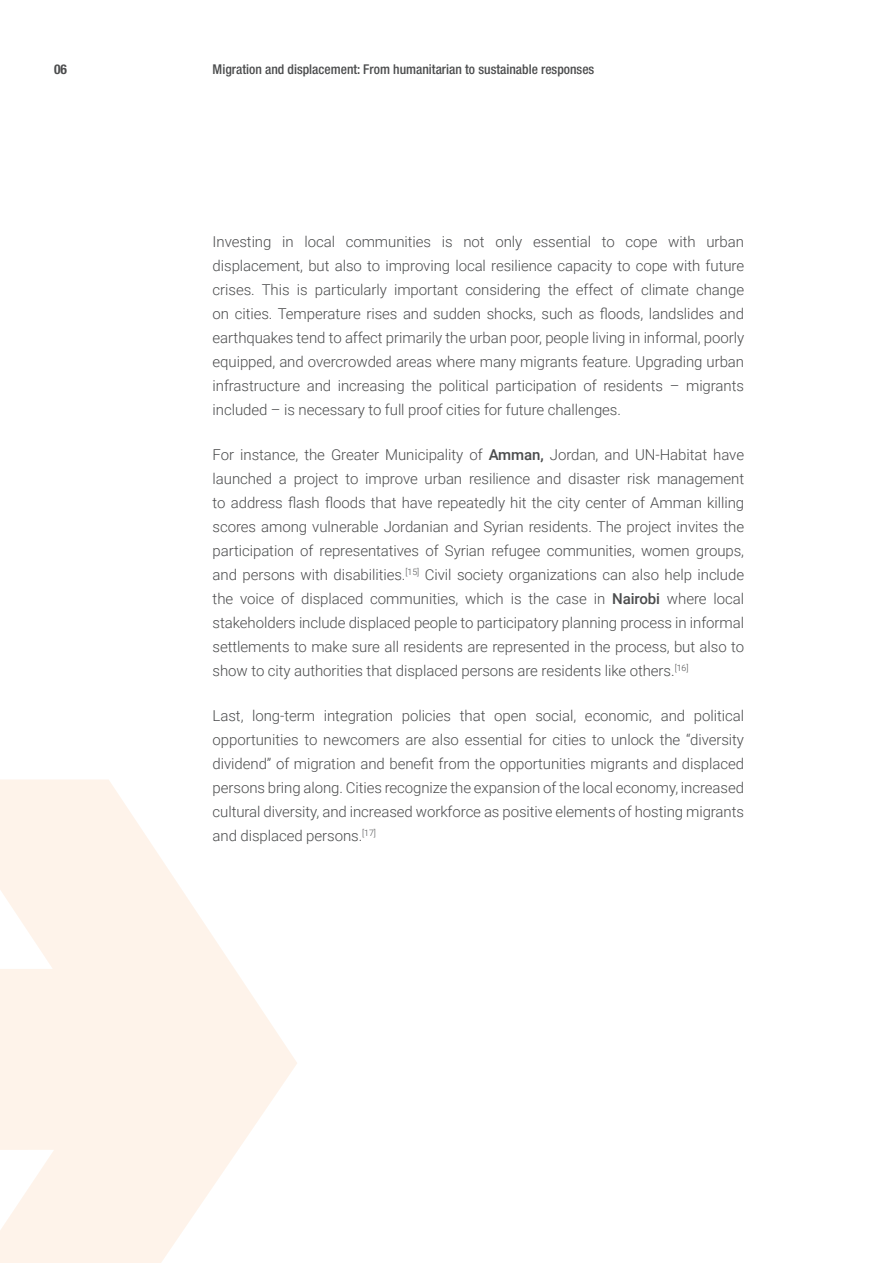
<style>
.page{position:relative;width:893px;height:1263px;background:#fff}
.page>*{position:absolute;margin:0;border:0;box-sizing:border-box;transform-origin:0 0}
.t1{font:300 15px/24px "Roboto";letter-spacing:-.005em;color:#4b4c4d;text-align:justify}
.t2{font:500 condensed 13.5px "Helvetica Neue";color:#4b4c4d}
.t3{font:700 condensed 13.5px "Helvetica Neue";color:#4b4c4d}
.s1{font-weight:500}
</style>
<div class="page">
<svg style="left:0;top:779px;width:297px;height:484px;fill:#fef3ea"></svg>
<p class="t3" style="left:54px;top:61px;width:14px">06</p>
<p class="t2" style="left:213px;top:62px;width:383px">Migration and displacement: From humanitarian to sustainable responses</p>
<p class="t1" style="left:213px;top:229px;width:533px">Investing in local communities is not only essential to cope with urban displacement, but also to improving local resilience capacity to cope with future crises. This is particularly important considering the effect of climate change on cities. Temperature rises and sudden shocks, such as floods, landslides and earthquakes tend to affect primarily the urban poor, people living in informal, poorly equipped, and overcrowded areas where many migrants feature. Upgrading urban infrastructure and increasing the political participation of residents – migrants included – is necessary to full proof cities for future challenges.</p>
<p class="t1" style="left:213px;top:442px;width:533px">For instance, the Greater Municipality of <span class="s1">Amman,</span> Jordan, and UN-Habitat have launched a project to improve urban resilience and disaster risk management to address flash floods that have repeatedly hit the city center of Amman killing scores among vulnerable Jordanian and Syrian residents. The project invites the participation of representatives of Syrian refugee communities, women groups, and persons with disabilities.<sup>[15]</sup> Civil society organizations can also help include the voice of displaced communities, which is the case in <span class="s1">Nairobi</span> where local stakeholders include displaced people to participatory planning process in informal settlements to make sure all residents are represented in the process, but also to show to city authorities that displaced persons are residents like others.<sup>[16]</sup></p>
<p class="t1" style="left:213px;top:703px;width:533px">Last, long-term integration policies that open social, economic, and political opportunities to newcomers are also essential for cities to unlock the “diversity dividend” of migration and benefit from the opportunities migrants and displaced persons bring along. Cities recognize the expansion of the local economy, increased cultural diversity, and increased workforce as positive elements of hosting migrants and displaced persons.<sup>[17]</sup></p>
</div>
